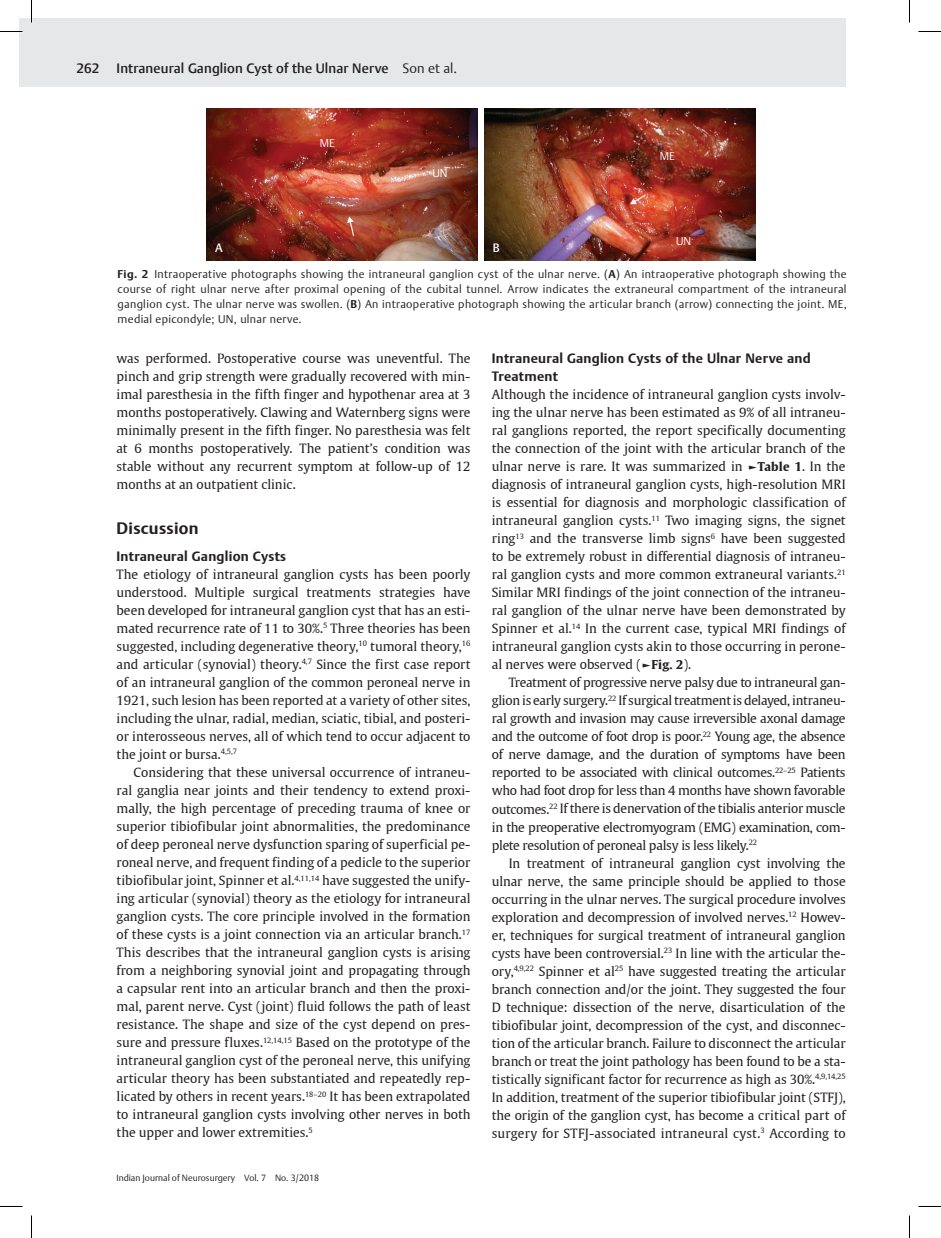
<style>
.page{position:relative;width:941px;height:1238px;background:#fff}
.page>*{position:absolute;margin:0;border:0;box-sizing:border-box;transform-origin:0 0}
.t1{font:700 16.5px "Thieme Argo 2011";letter-spacing:.02em;color:#231f20}
.H2_After_H1{font:700 13.5px/18px "Thieme Argo 2011";letter-spacing:.02em;color:#231f20}
.t2{font:500 13.5px "Thieme Argo 2011";letter-spacing:.01em;color:#231f20}
.Body_Text_Indent{font:12.75px/18px "Thieme Gulliver 2011";color:#231f20;text-align:justify}
.Body_Text{font:12.75px/18px "Thieme Gulliver 2011";color:#231f20;text-align:justify}
.t3{font:500 12px "Thieme Argo 2011";color:#fff}
.Fig_caption{font:300 11.25px/15px "Thieme Argo 2011";letter-spacing:.03em;color:#231f20;text-align:justify}
.t4{font:300 11.25px "Thieme Argo 2011";color:#fff}
.t5{font:300 9px "Thieme Argo 2011";color:#231f20}
.s1{font-weight:300}
.s2{font-weight:700}
.s3{font-weight:700;font-size:12.15px}
</style>
<div class="page">
<div style="left:19px;top:19px;width:826px;height:68px;background:#e6e7e9"></div>
<img style="left:484px;top:108px;width:271px;height:152px">
<svg style="left:630px;top:194px;width:17px;height:10px"></svg>
<img style="left:207px;top:108px;width:271px;height:152px">
<svg style="left:347px;top:216px;width:8px;height:21px"></svg>
<svg style="left:0;top:31px;width:22px;height:1px"></svg>
<svg style="left:918px;top:31px;width:23px;height:1px"></svg>
<svg style="left:0;top:1206px;width:22px;height:1px"></svg>
<svg style="left:918px;top:1206px;width:23px;height:1px"></svg>
<svg style="left:31px;top:0;width:1px;height:22px"></svg>
<svg style="left:31px;top:1215px;width:1px;height:22px"></svg>
<svg style="left:909px;top:0;width:1px;height:22px"></svg>
<svg style="left:909px;top:1215px;width:1px;height:22px"></svg>
<p class="t2" style="left:76px;top:59px;width:25px">262</p>
<p class="t2" style="left:117px;top:59px;width:342px">Intraneural Ganglion Cyst of the Ulnar Nerve <span class="s1">Son et al.</span></p>
<p class="t4" style="left:320px;top:136px;width:16px">ME</p>
<p class="t4" style="left:432px;top:166px;width:17px">UN</p>
<p class="t4" style="left:660px;top:148px;width:16px">ME</p>
<p class="t4" style="left:676px;top:234px;width:17px">UN</p>
<p class="t3" style="left:215px;top:240px;width:9px">A</p>
<p class="t3" style="left:493px;top:240px;width:8px">B</p>
<p class="Fig_caption" style="left:118px;top:266px;width:730px"><span class="s2">Fig. 2</span> Intraoperative photographs showing the intraneural ganglion cyst of the ulnar nerve. (<span class="s2">A</span>) An intraoperative photograph showing the course of right ulnar nerve after proximal opening of the cubital tunnel. Arrow indicates the extraneural compartment of the intraneural ganglion cyst. The ulnar nerve was swollen. (<span class="s2">B</span>) An intraoperative photograph showing the articular branch (arrow) connecting the joint. ME, medial epicondyle; UN, ulnar nerve.</p>
<p class="Body_Text_Indent" style="left:117px;top:348px;width:355px">was performed. Postoperative course was uneventful. The pinch and grip strength were gradually recovered with min&shy;imal paresthesia in the fifth finger and hypothenar area at 3 months postoperatively. Clawing and Waternberg signs were minimally present in the fifth finger. No paresthesia was felt at 6 months postoperatively. The patient’s condition was stable without any recurrent symptom at follow-up of 12 months at an outpatient clinic.</p>
<h1 class="t1" style="left:117px;top:517px;width:84px">Discussion</h1>
<p class="H2_After_H1" style="left:117px;top:547px;width:171px">Intraneural Ganglion Cysts</p>
<p class="Body_Text" style="left:117px;top:564px;width:355px">The etiology of intraneural ganglion cysts has been poorly understood. Multiple surgical treatments strategies have been developed for intraneural ganglion cyst that has an esti&shy;mated recurrence rate of 11 to 30%.<sup>5</sup> Three theories has been suggested, including degenerative theory,<sup>10</sup> tumoral theory,<sup>16 </sup>and articular (synovial) theory.<sup>4,7</sup> Since the first case report of an intraneural ganglion of the common peroneal nerve in 1921, such lesion has been reported at a variety of other sites, including the ulnar, radial, median, sciatic, tibial, and posteri&shy;or interosseous nerves, all of which tend to occur adjacent to the joint or bursa.<sup>4,5,7</sup></p>
<p class="Body_Text_Indent" style="left:117px;top:762px;width:355px;text-indent:17px">Considering that these universal occurrence of intraneu&shy;ral ganglia near joints and their tendency to extend proxi&shy;mally, the high percentage of preceding trauma of knee or superior tibiofibular joint abnormalities, the predominance of deep peroneal nerve dysfunction sparing of superficial pe&shy;roneal nerve, and frequent finding of a pedicle to the superior tibiofibular joint, Spinner et al.<sup>4,11,14</sup> have suggested the unify&shy;ing articular (synovial) theory as the etiology for intraneural ganglion cysts. The core principle involved in the formation of these cysts is a joint connection via an articular branch.<sup>17<br></sup>This describes that the intraneural ganglion cysts is arising from a neighboring synovial joint and propagating through a capsular rent into an articular branch and then the proxi&shy;mal, parent nerve. Cyst (joint) fluid follows the path of least resistance. The shape and size of the cyst depend on pres&shy;sure and pressure fluxes.<sup>12,14,15</sup> Based on the prototype of the intraneural ganglion cyst of the peroneal nerve, this unifying articular theory has been substantiated and repeatedly rep&shy;licated by others in recent years.<sup>18–20</sup> It has been extrapolated to intraneural ganglion cysts involving other nerves in both the upper and lower extremities.<sup>5</sup></p>
<p class="t5" style="left:117px;top:1172px;width:204px">Indian Journal of Neurosurgery Vol. 7 No. 3/2018</p>
<h2 class="H2_After_H1" style="left:492px;top:349px;width:320px">Intraneural Ganglion Cysts of the Ulnar Nerve and<br>Treatment</h2>
<p class="Body_Text" style="left:492px;top:385px;width:355px">Although the incidence of intraneural ganglion cysts involv&shy;ing the ulnar nerve has been estimated as 9% of all intraneu&shy;ral ganglions reported, the report specifically documenting the connection of the joint with the articular branch of the ulnar nerve is rare. It was summarized in <span class="s3">►Table 1</span>. In the diagnosis of intraneural ganglion cysts, high-resolution MRI is essential for diagnosis and morphologic classification of intraneural ganglion cysts.<sup>11</sup> Two imaging signs, the signet ring<sup>13</sup> and the transverse limb signs<sup>6</sup> have been suggested to be extremely robust in differential diagnosis of intraneu&shy;ral ganglion cysts and more common extraneural variants.<sup>21<br></sup>Similar MRI findings of the joint connection of the intraneu&shy;ral ganglion of the ulnar nerve have been demonstrated by Spinner et al.<sup>14</sup> In the current case, typical MRI findings of intraneural ganglion cysts akin to those occurring in perone&shy;al nerves were observed (<span class="s3">►Fig. 2</span>).</p>
<p class="Body_Text_Indent" style="left:492px;top:673px;width:355px;text-indent:17px">Treatment of progressive nerve palsy due to intraneural gan&shy;glion is early surgery.<sup>22</sup> If surgical treatment is delayed, intraneu&shy;ral growth and invasion may cause irreversible axonal damage and the outcome of foot drop is poor.<sup>22</sup> Young age, the absence of nerve damage, and the duration of symptoms have been reported to be associated with clinical outcomes.<sup>22–25</sup> Patients who had foot drop for less than 4 months have shown favorable outcomes.<sup>22</sup> If there is denervation of the tibialis anterior muscle in the preoperative electromyogram (EMG) examination, com&shy;plete resolution of peroneal palsy is less likely.<sup>22</sup></p>
<p class="Body_Text_Indent" style="left:492px;top:853px;width:355px;text-indent:17px">In treatment of intraneural ganglion cyst involving the ulnar nerve, the same principle should be applied to those occurring in the ulnar nerves. The surgical procedure involves exploration and decompression of involved nerves.<sup>12</sup> Howev&shy;er, techniques for surgical treatment of intraneural ganglion cysts have been controversial.<sup>23</sup> In line with the articular the&shy;ory,<sup>4,9,22</sup> Spinner et al<sup>25</sup> have suggested treating the articular branch connection and/or the joint. They suggested the four D technique: dissection of the nerve, disarticulation of the tibiofibular joint, decompression of the cyst, and disconnec&shy;tion of the articular branch. Failure to disconnect the articular branch or treat the joint pathology has been found to be a sta&shy;tistically significant factor for recurrence as high as 30%.<sup>4,9,14,25<br></sup>In addition, treatment of the superior tibiofibular joint (STFJ), the origin of the ganglion cyst, has become a critical part of surgery for STFJ-associated intraneural cyst.<sup>3</sup> According to</p>
</div>
